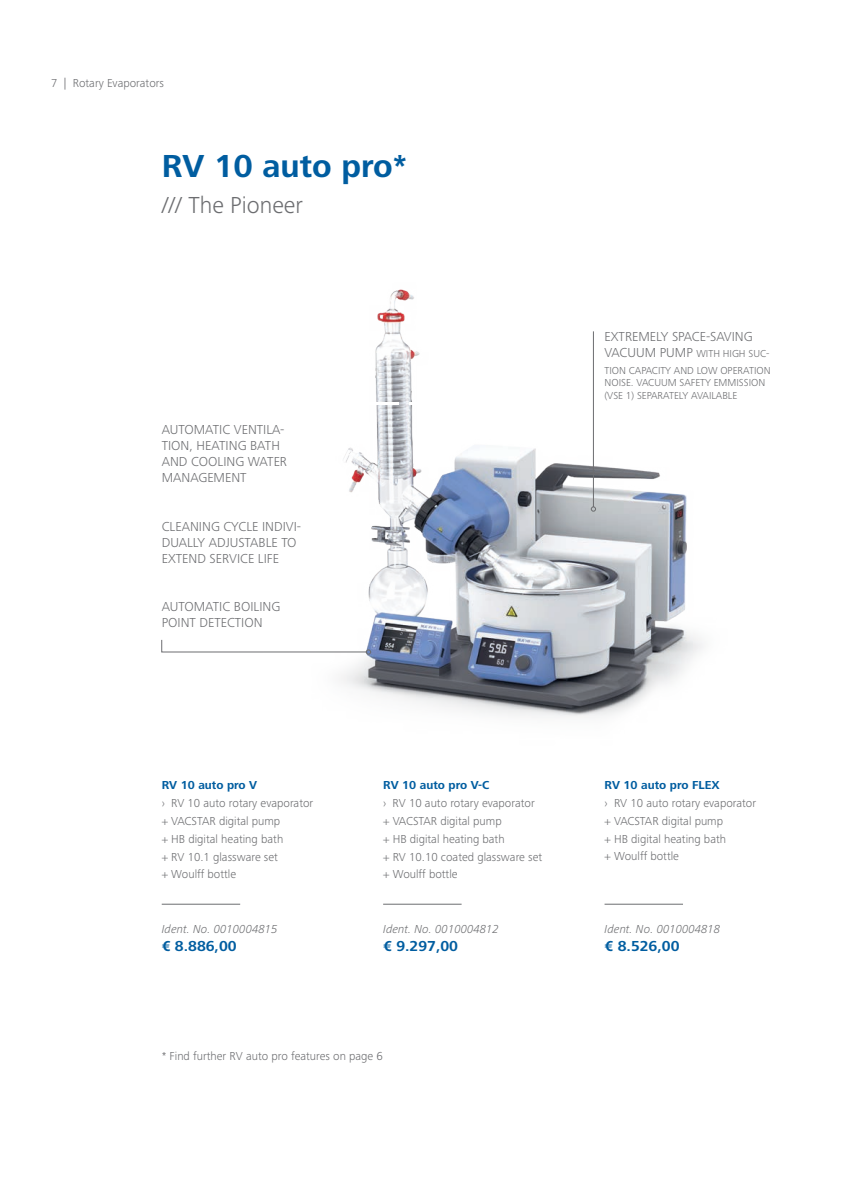
<style>
.page{position:relative;width:859px;height:1191px;background:#fff}
.page>*{position:absolute;margin:0;border:0;box-sizing:border-box;transform-origin:0 0}
.t1{font:700 33px "Frutiger Next IKA";color:#005da0}
.t2{font:300 24px "Frutiger Next IKA";color:#6c6d70}
.Fließtext{font:700 15px "Frutiger Next IKA";color:#005da0}
.Fließtext-2{font:300 13.5px/16.2px "Frutiger Next IKA";color:#6c6d70}
.Fließtext-3{font:300 12px "Frutiger Next IKA";color:#6c6d70}
.Fließtext-4{font:italic 300 12px "Frutiger Next IKA";color:#6c6d70}
.Fließtext-5{font:700 12px "Frutiger Next IKA";color:#005da0}
.Fließtext-6{font:300 10.5px/16.2px "Frutiger Next IKA";color:#6c6d70}
.s1{font-size:13.5px}
</style>
<div class="page">
<img style="left:341px;top:289px;width:362px;height:428px">
<img style="left:341px;top:402px;width:57px;height:3px">
<img style="left:409px;top:402px;width:85px;height:3px">
<hr style="left:162px;top:903px;width:78px;height:1px;background:#6c6d70">
<hr style="left:383px;top:903px;width:79px;height:1px;background:#6c6d70">
<hr style="left:604px;top:903px;width:79px;height:1px;background:#6c6d70">
<svg style="left:161px;top:639px;width:210px;height:15px"></svg>
<svg style="left:591px;top:507px;width:5px;height:4px"></svg>
<hr style="left:593px;top:331px;width:1px;height:176px;background:#6c6d70">
<p class="Fließtext-3" style="left:51px;top:76px;width:115px">7 | Rotary Evaporators</p>
<p class="t1" style="left:162px;top:147px;width:247px">RV 10 auto pro*</p>
<p class="t2" style="left:162px;top:191px;width:143px">/// The Pioneer</p>
<p class="Fließtext-2" style="left:162px;top:421px;width:127px">AUTOMATIC VENTILA-<br>TION, HEATING BATH<br>AND COOLING WATER<br>MANAGEMENT</p>
<p class="Fließtext-2" style="left:162px;top:518px;width:141px">CLEANING CYCLE INDIVI-<br>DUALLY ADJUSTABLE TO<br>EXTEND SERVICE LIFE</p>
<p class="Fließtext-2" style="left:162px;top:598px;width:120px">AUTOMATIC BOILING<br>POINT DETECTION</p>
<p class="Fließtext-5" style="left:162px;top:778px;width:97px">RV 10 auto pro V</p>
<p class="Fließtext-3" style="left:162px;top:796px;width:153px">› RV 10 auto rotary evaporator</p>
<p class="Fließtext-3" style="left:162px;top:814px;width:120px">+ VACSTAR digital pump</p>
<p class="Fließtext-3" style="left:162px;top:832px;width:123px">+ HB digital heating bath</p>
<p class="Fließtext-3" style="left:162px;top:850px;width:118px">+ RV 10.1 glassware set</p>
<p class="Fließtext-3" style="left:162px;top:867px;width:76px">+ Woulff bottle</p>
<p class="Fließtext-4" style="left:162px;top:922px;width:117px">Ident. No. 0010004815</p>
<p class="Fließtext" style="left:162px;top:937px;width:76px">€ 8.886,00</p>
<p class="Fließtext-5" style="left:383px;top:778px;width:108px">RV 10 auto pro V-C</p>
<p class="Fließtext-3" style="left:383px;top:796px;width:153px">› RV 10 auto rotary evaporator</p>
<p class="Fließtext-3" style="left:383px;top:814px;width:120px">+ VACSTAR digital pump</p>
<p class="Fließtext-3" style="left:383px;top:832px;width:123px">+ HB digital heating bath</p>
<p class="Fließtext-3" style="left:383px;top:850px;width:161px">+ RV 10.10 coated glassware set</p>
<p class="Fließtext-3" style="left:383px;top:867px;width:76px">+ Woulff bottle</p>
<p class="Fließtext-4" style="left:383px;top:922px;width:117px">Ident. No. 0010004812</p>
<p class="Fließtext" style="left:383px;top:937px;width:76px">€ 9.297,00</p>
<p class="Fließtext-3" style="left:162px;top:1049px;width:223px">* Find further RV auto pro features on page 6</p>
<p class="Fließtext-2" style="left:604px;top:328px;width:150px">EXTREMELY SPACE-SAVING</p>
<p class="Fließtext-6" style="left:604px;top:346px;width:168px"><span class="s1">VACUUM PUMP</span> WITH HIGH SUC-<br>TION CAPACITY AND LOW OPERATION</p>
<p class="Fließtext-6" style="left:604px;top:376px;width:162px;line-height:12.6px">NOISE. VACUUM SAFETY EMMISSION (VSE 1) SEPARATELY AVAILABLE</p>
<p class="Fließtext-5" style="left:604px;top:778px;width:117px">RV 10 auto pro FLEX</p>
<p class="Fließtext-3" style="left:604px;top:796px;width:153px">› RV 10 auto rotary evaporator</p>
<p class="Fließtext-3" style="left:604px;top:814px;width:120px">+ VACSTAR digital pump</p>
<p class="Fließtext-3" style="left:604px;top:832px;width:123px">+ HB digital heating bath</p>
<p class="Fließtext-3" style="left:604px;top:849px;width:76px">+ Woulff bottle</p>
<p class="Fließtext-4" style="left:604px;top:922px;width:117px">Ident. No. 0010004818</p>
<p class="Fließtext" style="left:604px;top:937px;width:76px">€ 8.526,00</p>
</div>
